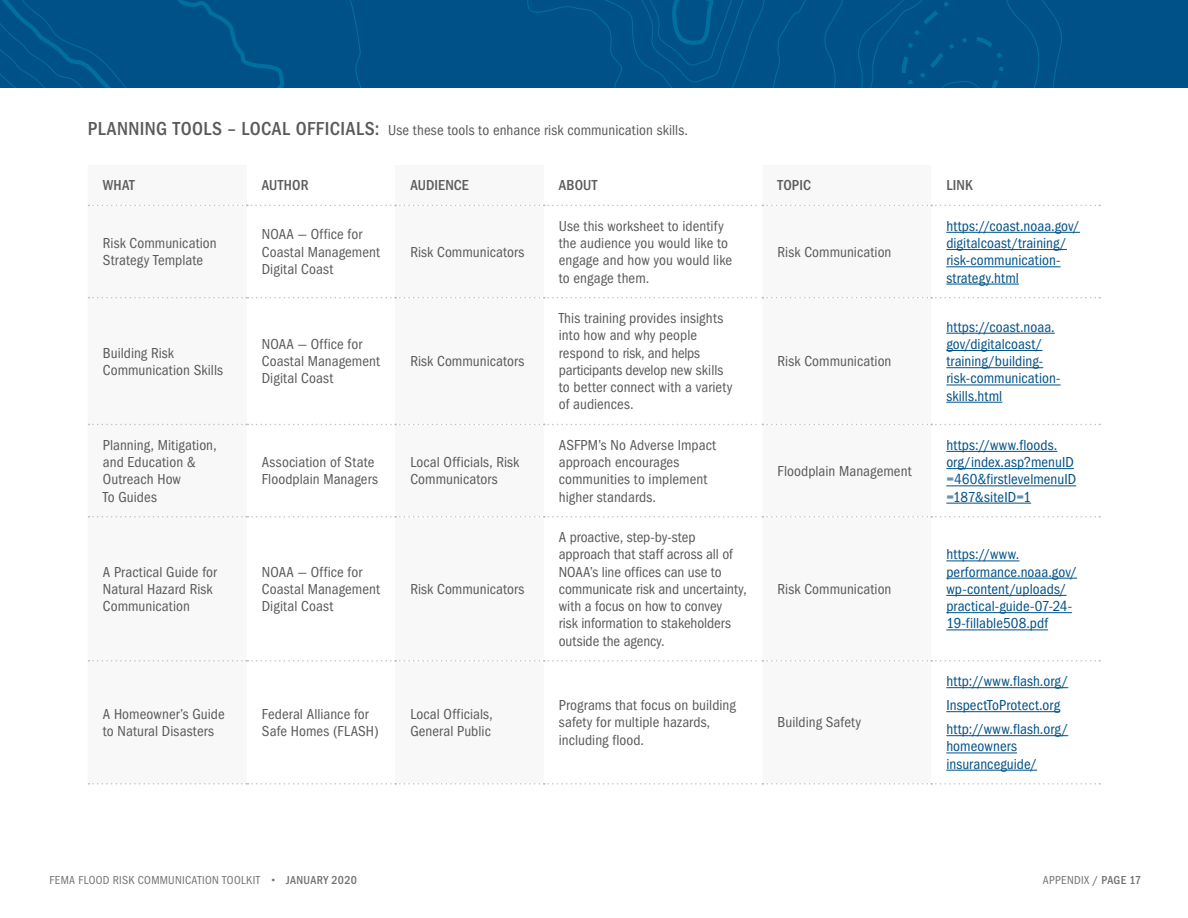
<style>
.page{position:relative;width:1188px;height:918px;background:#fff}
.page>*{position:absolute;margin:0;border:0;box-sizing:border-box;transform-origin:0 0}
.t1{font:condensed 15px/17.2px "ITC Franklin Gothic Std";letter-spacing:.005em;color:#5a5a5d}
.t2{font:condensed 15px/17.2px "ITC Franklin Gothic Std";letter-spacing:.005em;color:#005187}
.t3{font:500 condensed 15px "ITC Franklin Gothic Std";letter-spacing:.01em;color:#5b5c5d}
.t4{font:condensed 12px "ITC Franklin Gothic Std";letter-spacing:.025em;color:#737373}
.s1{font-weight:500;font-size:19.5px}
.s2{font-weight:500;font-stretch:normal}
.s3{font-weight:500}
</style>
<div class="page">
<div style="left:0;top:0;width:1188px;height:87px;background:#005187"></div>
<svg style="left:88px;top:297px;width:1012px;height:1px"></svg>
<svg style="left:88px;top:424px;width:1012px;height:1px"></svg>
<svg style="left:88px;top:516px;width:1012px;height:1px"></svg>
<svg style="left:88px;top:660px;width:1012px;height:2px"></svg>
<svg style="left:88px;top:783px;width:1012px;height:2px"></svg>
<svg style="left:88px;top:205px;width:1012px;height:1px"></svg>
<hr style="left:946px;top:232px;width:134px;height:1px;background:#005187">
<hr style="left:946px;top:249px;width:121px;height:1px;background:#005187">
<hr style="left:946px;top:266px;width:115px;height:1px;background:#005187">
<hr style="left:946px;top:284px;width:73px;height:1px;background:#005187">
<hr style="left:946px;top:333px;width:109px;height:1px;background:#005187">
<hr style="left:946px;top:350px;width:96px;height:1px;background:#005187">
<hr style="left:946px;top:367px;width:97px;height:1px;background:#005187">
<hr style="left:946px;top:385px;width:115px;height:1px;background:#005187">
<hr style="left:946px;top:402px;width:56px;height:1px;background:#005187">
<hr style="left:946px;top:451px;width:111px;height:1px;background:#005187">
<hr style="left:946px;top:468px;width:128px;height:1px;background:#005187">
<hr style="left:946px;top:486px;width:130px;height:1px;background:#005187">
<hr style="left:946px;top:503px;width:85px;height:1px;background:#005187">
<hr style="left:946px;top:561px;width:74px;height:1px;background:#005187">
<hr style="left:946px;top:578px;width:131px;height:1px;background:#005187">
<hr style="left:946px;top:595px;width:121px;height:1px;background:#005187">
<hr style="left:946px;top:612px;width:126px;height:1px;background:#005187">
<hr style="left:946px;top:630px;width:102px;height:1px;background:#005187">
<hr style="left:946px;top:687px;width:122px;height:1px;background:#005187">
<hr style="left:946px;top:711px;width:114px;height:1px;background:#005187">
<hr style="left:946px;top:735px;width:122px;height:1px;background:#005187">
<hr style="left:946px;top:753px;width:71px;height:1px;background:#005187">
<hr style="left:946px;top:770px;width:91px;height:1px;background:#005187">
<h4 class="t1" style="left:88px;top:121px;width:602px"><span class="s1">PLANNING TOOLS – LOCAL OFFICIALS:</span> Use these tools to enhance risk communication skills.</h4>
<p class="t3" style="left:103px;top:177px;width:33px">WHAT</p>
<p class="t3" style="left:262px;top:177px;width:48px">AUTHOR</p>
<p class="t3" style="left:410px;top:177px;width:60px">AUDIENCE</p>
<p class="t3" style="left:559px;top:177px;width:40px">ABOUT</p>
<p class="t3" style="left:778px;top:177px;width:35px">TOPIC</p>
<p class="t3" style="left:946px;top:177px;width:28px">LINK</p>
<p class="t1" style="left:103px;top:235px;width:115px">Risk Communication<br>Strategy Template</p>
<p class="t1" style="left:262px;top:226px;width:120px">NOAA — Office for<br>Coastal Management<br>Digital Coast</p>
<p class="t1" style="left:103px;top:344px;width:122px">Building Risk<br>Communication Skills</p>
<p class="t1" style="left:262px;top:336px;width:120px">NOAA — Office for<br>Coastal Management<br>Digital Coast</p>
<p class="t1" style="left:410px;top:243px;width:116px">Risk Communicators</p>
<p class="t1" style="left:410px;top:353px;width:116px">Risk Communicators</p>
<p class="t1" style="left:103px;top:436px;width:115px">Planning, Mitigation, and Education &amp;<br>Outreach How<br>To Guides</p>
<p class="t1" style="left:262px;top:454px;width:118px">Association of State<br>Floodplain Managers</p>
<p class="t1" style="left:410px;top:454px;width:111px">Local Officials, Risk<br>Communicators</p>
<p class="t1" style="left:103px;top:563px;width:116px">A Practical Guide for<br>Natural Hazard Risk<br>Communication</p>
<p class="t1" style="left:262px;top:563px;width:120px">NOAA — Office for<br>Coastal Management<br>Digital Coast</p>
<p class="t1" style="left:410px;top:580px;width:116px">Risk Communicators</p>
<p class="t1" style="left:559px;top:217px;width:175px">Use this worksheet to identify the audience you would like to engage and how you would like to engage them.</p>
<p class="t1" style="left:559px;top:310px;width:175px">This training provides insights into how and why people respond to risk, and helps participants develop new skills to better connect with a variety of audiences.</p>
<p class="t1" style="left:559px;top:436px;width:159px">ASFPM’s No Adverse Impact approach encourages communities to implement higher standards.</p>
<p class="t1" style="left:559px;top:529px;width:189px">A proactive, step-by-step approach that staff across all of<br>NOAA’s line offices can use to communicate risk and uncertainty, with a focus on how to convey<br>risk information to stakeholders outside the agency.</p>
<p class="t1" style="left:103px;top:705px;width:123px">A Homeowner’s Guide to Natural Disasters</p>
<p class="t1" style="left:262px;top:705px;width:118px">Federal Alliance for<br>Safe Homes (FLASH)</p>
<p class="t1" style="left:410px;top:705px;width:84px">Local Officials,<br>General Public</p>
<p class="t1" style="left:559px;top:697px;width:179px">Programs that focus on building safety for multiple hazards, including flood.</p>
<p class="t1" style="left:778px;top:243px;width:115px">Risk Communication</p>
<p class="t1" style="left:778px;top:353px;width:115px">Risk Communication</p>
<p class="t1" style="left:778px;top:462px;width:135px">Floodplain Management</p>
<p class="t1" style="left:778px;top:580px;width:115px">Risk Communication</p>
<p class="t1" style="left:778px;top:714px;width:85px">Building Safety</p>
<p class="t2" style="left:946px;top:217px;width:135px">https://coast.noaa.gov/ digitalcoast/training/ risk-communication&shy;strategy.html</p>
<p class="t2" style="left:946px;top:318px;width:116px">https://coast.noaa. gov/digitalcoast/ training/building&shy;risk-communication&shy;skills.html</p>
<p class="t2" style="left:946px;top:436px;width:131px">https://www.floods. org/index.asp?menuID =460&amp;firstlevelmenuID =187&amp;siteID=1</p>
<p class="t2" style="left:946px;top:546px;width:132px">https://www. performance.noaa.gov/ wp-content/uploads/ practical-guide-07-24-<br>19-fillable508.pdf</p>
<p class="t2" style="left:946px;top:669px;width:123px;line-height:24px">http://www.flash.org/<br>InspectToProtect.org http://www.flash.org/</p>
<p class="t2" style="left:946px;top:738px;width:92px">homeowners insuranceguide/</p>
<p class="t4" style="left:50px;top:873px;width:309px">FEMA FLOOD RISK COMMUNICATION TOOLKIT <span class="s2">•</span> <span class="s3">JANUARY 2020</span></p>
<p class="t4" style="left:1043px;top:873px;width:100px">APPENDIX <span class="s3">/ PAGE 17</span></p>
</div>
